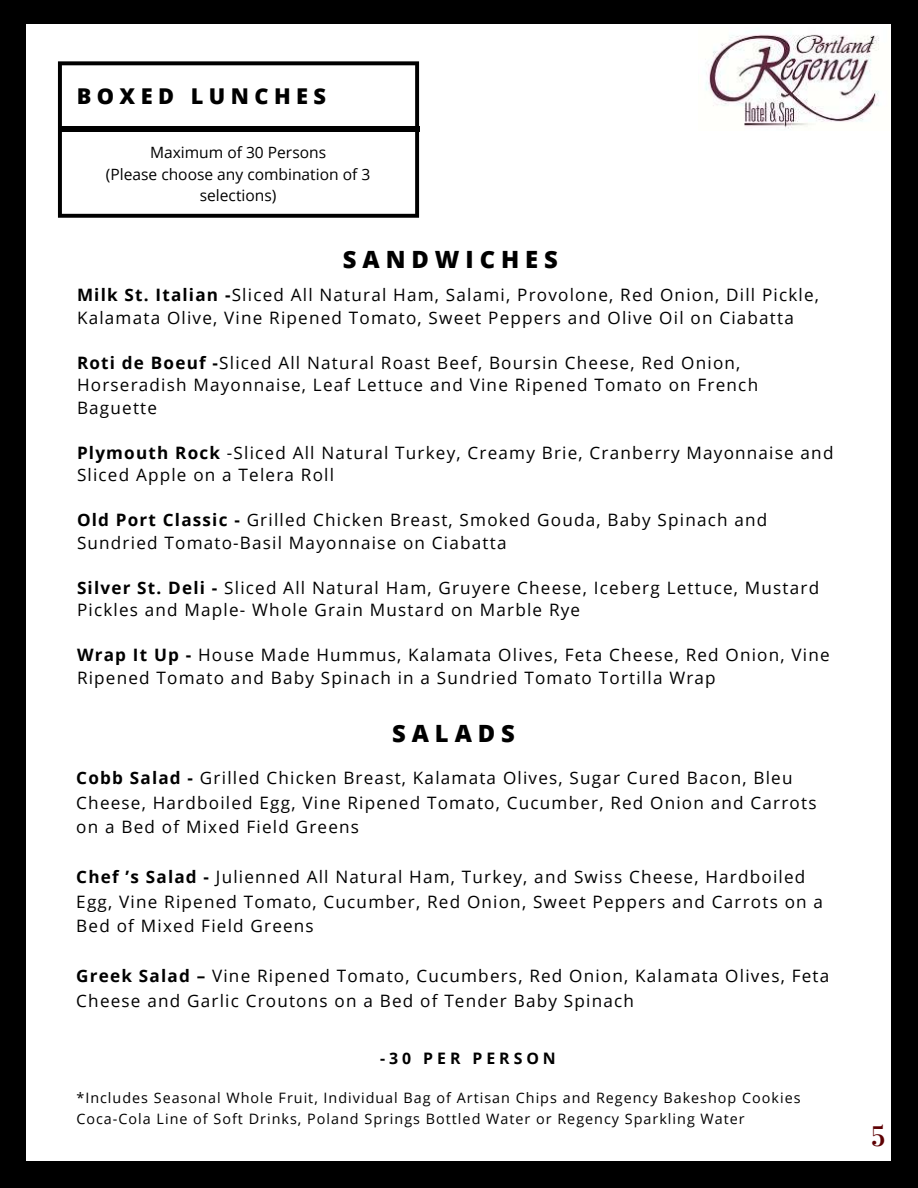
<style>
.page{position:relative;width:918px;height:1188px;background:#000}
.page>*{position:absolute;margin:0;border:0;box-sizing:border-box;transform-origin:0 0}
.t1{font:28.05px "Vidaloka";color:#5e0003}
.t2{font:800 23.85px "Open Sans";letter-spacing:.25em;color:#000}
.t3{font:800 21.75px "Open Sans";letter-spacing:.25em;color:#000}
.t4{font:17.1px/22.5px "Open Sans";letter-spacing:.07em;color:#000}
.t5{font:700 15.9px "Open Sans";letter-spacing:.25em;color:#000}
.t6{font:15.6px/21.3px "Open Sans";color:#000;text-align:center}
.t7{font:14.4px/20.2px "Open Sans";letter-spacing:.07em;color:#000}
.s1{font-weight:700}
</style>
<div class="page">
<div style="left:27px;top:24px;width:864px;height:1137px;background:#fff"></div>
<svg style="left:58px;top:61px;width:361px;height:157px"></svg>
<div style="left:58px;top:126px;width:362px;height:6px;background:#000"></div>
<img style="left:705px;top:34px;width:174px;height:95px">
<p class="t3" style="left:77px;top:81px;width:251px">BOXED LUNCHES</p>
<p class="t6" style="left:106px;top:142px;width:266px">Maximum of 30 Persons<br>(Please choose any combination of 3 selections)</p>
<h2 class="t2" style="left:343px;top:242px;width:217px">SANDWICHES</h2>
<p class="t4" style="left:77px;top:284px;width:744px"><span class="s1">Milk St. Italian -</span>Sliced All Natural Ham, Salami, Provolone, Red Onion, Dill Pickle,<br>Kalamata Olive, Vine Ripened Tomato, Sweet Peppers and Olive Oil on Ciabatta</p>
<p class="t4" style="left:77px;top:351px;width:683px"><span class="s1">Roti de Boeuf -</span>Sliced All Natural Roast Beef, Boursin Cheese, Red Onion,<br>Horseradish Mayonnaise, Leaf Lettuce and Vine Ripened Tomato on French<br>Baguette</p>
<p class="t4" style="left:77px;top:441px;width:758px"><span class="s1">Plymouth Rock</span> -Sliced All Natural Turkey, Creamy Brie, Cranberry Mayonnaise and<br>Sliced Apple on a Telera Roll</p>
<p class="t4" style="left:77px;top:509px;width:692px"><span class="s1">Old Port Classic -</span> Grilled Chicken Breast, Smoked Gouda, Baby Spinach and<br>Sundried Tomato-Basil Mayonnaise on Ciabatta</p>
<p class="t4" style="left:77px;top:576px;width:744px"><span class="s1">Silver St. Deli -</span> Sliced All Natural Ham, Gruyere Cheese, Iceberg Lettuce, Mustard<br>Pickles and Maple- Whole Grain Mustard on Marble Rye</p>
<p class="t4" style="left:77px;top:644px;width:754px"><span class="s1">Wrap It Up -</span> House Made Hummus, Kalamata Olives, Feta Cheese, Red Onion, Vine<br>Ripened Tomato and Baby Spinach in a Sundried Tomato Tortilla Wrap</p>
<h2 class="t2" style="left:392px;top:716px;width:124px">SALADS</h2>
<p class="t4" style="left:76px;top:765px;width:742px;line-height:24.8px"><span class="s1">Cobb Salad -</span> Grilled Chicken Breast, Kalamata Olives, Sugar Cured Bacon, Bleu<br>Cheese, Hardboiled Egg, Vine Ripened Tomato, Cucumber, Red Onion and Carrots on a Bed of Mixed Field Greens</p>
<p class="t4" style="left:76px;top:864px;width:748px;line-height:24.8px"><span class="s1">Chef ’s Salad -</span> Julienned All Natural Ham, Turkey, and Swiss Cheese, Hardboiled<br>Egg, Vine Ripened Tomato, Cucumber, Red Onion, Sweet Peppers and Carrots on a<br>Bed of Mixed Field Greens</p>
<p class="t4" style="left:76px;top:963px;width:755px;line-height:24.8px"><span class="s1">Greek Salad –</span> Vine Ripened Tomato, Cucumbers, Red Onion, Kalamata Olives, Feta<br>Cheese and Garlic Croutons on a Bed of Tender Baby Spinach</p>
<p class="t5" style="left:380px;top:1047px;width:177px">-30 PER PERSON</p>
<p class="t7" style="left:76px;top:1088px;width:726px">*Includes Seasonal Whole Fruit, Individual Bag of Artisan Chips and Regency Bakeshop Cookies<br>Coca-Cola Line of Soft Drinks, Poland Springs Bottled Water or Regency Sparkling Water</p>
<h1 class="t1" style="left:871px;top:1119px;width:16px">5</h1>
</div>
